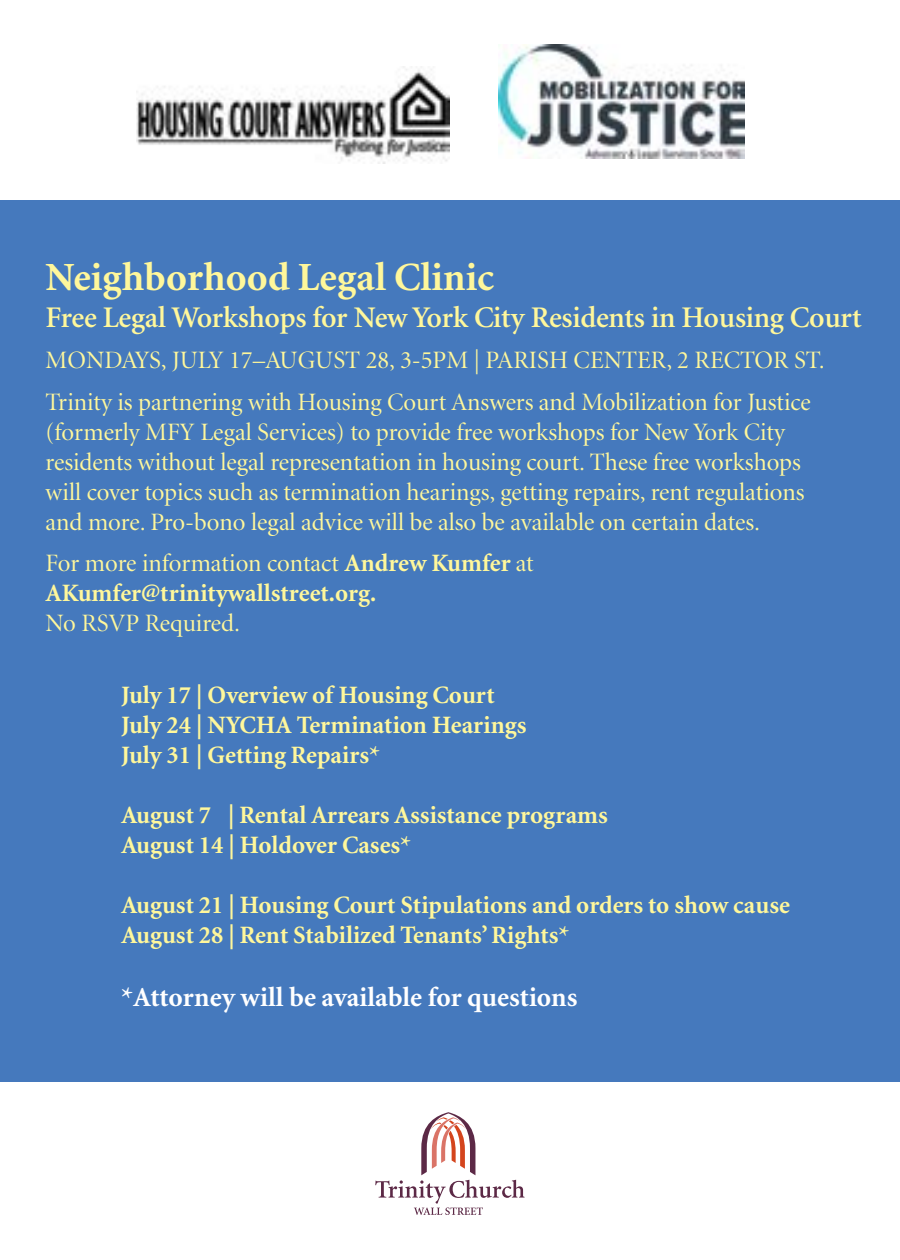
<style>
.page{position:relative;width:900px;height:1260px;background:#fff}
.page>*{position:absolute;margin:0;border:0;box-sizing:border-box;transform-origin:0 0}
.t1{font:700 40px "Minion";color:#fff79b}
.t2{font:600 30px "Minion";letter-spacing:-.01em;color:#fff79b}
.t3{font:700 27.5px "Minion";color:#fff}
.t4{font:25px/30px "Minion Display";color:#fff79b}
.t5{font:700 25px/30px "Minion";color:#fff79b}
.s1{font-family:"Minion";font-weight:700}
</style>
<div class="page">
<div style="left:0;top:200px;width:900px;height:882px;background:#4579bd"></div>
<svg style="left:375px;top:1112px;width:150px;height:103px"></svg>
<img style="left:137px;top:66px;width:312px;height:98px">
<img style="left:499px;top:44px;width:245px;height:115px">
<h1 class="t1" style="left:46px;top:256px;width:450px">Neighborhood Legal Clinic</h1>
<p class="t2" style="left:46px;top:302px;width:818px">Free Legal Workshops for New York City Residents in Housing Court</p>
<p class="t4" style="left:46px;top:341px;width:781px;line-height:41.2px">MONDAYS, JULY 17–AUGUST 28, 3-5PM | PARISH CENTER, 2 RECTOR ST.<br>Trinity is partnering with Housing Court Answers and Mobilization for Justice</p>
<p class="t4" style="left:46px;top:418px;width:761px">(formerly MFY Legal Services) to provide free workshops for New York City residents without legal representation in housing court. These free workshops will cover topics such as termination hearings, getting repairs, rent regulations and more. Pro-bono legal advice will be also be available on certain dates.</p>
<p class="t4" style="left:46px;top:549px;width:490px">For more information contact <span class="s1">Andrew Kumfer</span> at</p>
<p class="t5" style="left:46px;top:578px;width:332px">AKumfer@trinitywallstreet.org.</p>
<p class="t4" style="left:46px;top:609px;width:196px">No RSVP Required.</p>
<p class="t5" style="left:121px;top:680px;width:407px">July 17 | Overview of Housing Court<br>July 24 | NYCHA Termination Hearings<br>July 31 | Getting Repairs*</p>
<p class="t5" style="left:121px;top:800px;width:488px">August 7 | Rental Arrears Assistance programs<br>August 14 | Holdover Cases*</p>
<p class="t5" style="left:121px;top:890px;width:670px">August 21 | Housing Court Stipulations and orders to show cause<br>August 28 | Rent Stabilized Tenants’ Rights*</p>
<p class="t3" style="left:121px;top:983px;width:458px">*Attorney will be available for questions</p>
</div>
